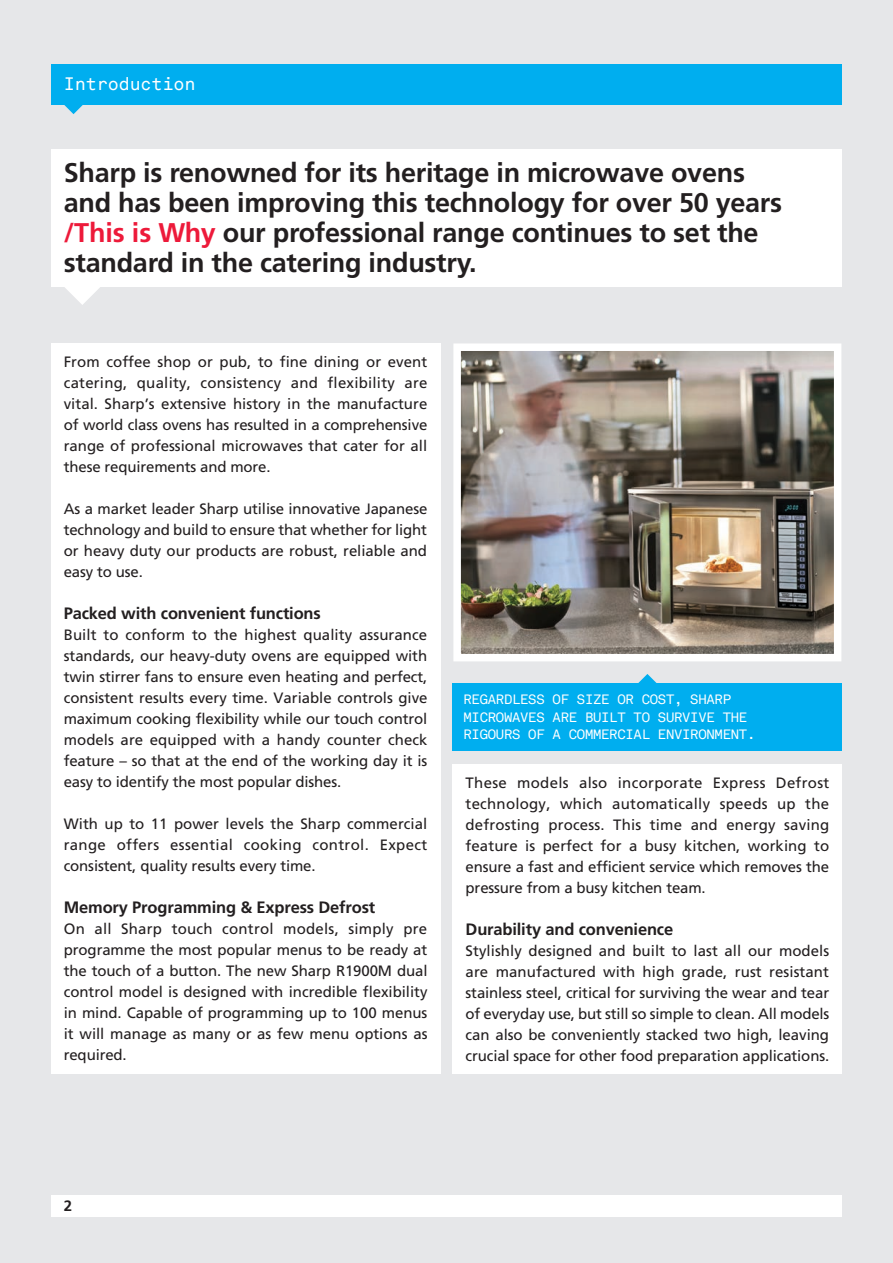
<style>
.page{position:relative;width:893px;height:1263px;background:#e6e7e9}
.page>*{position:absolute;margin:0;border:0;box-sizing:border-box;transform-origin:0 0}
.t1{font:700 27px/30px "Frutiger";letter-spacing:-.01em;color:#231f20}
.t2{font:18px "Akkurat Mono";letter-spacing:-.01em;color:#fff}
.t3{font:700 16.5px "Frutiger";letter-spacing:-.01em;color:#231f20}
.t4{font:15px/21px "Frutiger";letter-spacing:-.01em;color:#231f20;text-align:justify}
.t5{font:700 15px "Frutiger";color:#231f20}
.t6{font:13.5px/17.4px "Akkurat Mono";letter-spacing:-.02em;color:#fff}
.s1{color:#ed1a3a}
</style>
<div class="page">
<div style="left:51px;top:1195px;width:791px;height:21px;background:#fff"></div>
<div style="left:51px;top:149px;width:791px;height:138px;background:#fff"></div>
<svg style="left:65px;top:287px;width:35px;height:18px"></svg>
<div style="left:51px;top:64px;width:791px;height:40px;background:#00aeef"></div>
<svg style="left:51px;top:104px;width:45px;height:10px"></svg>
<div style="left:51px;top:343px;width:389px;height:730px;background:#fff"></div>
<svg style="left:625px;top:674px;width:45px;height:10px"></svg>
<div style="left:453px;top:684px;width:389px;height:67px;background:#00aeef"></div>
<div style="left:453px;top:764px;width:389px;height:310px;background:#fff"></div>
<img style="left:462px;top:352px;width:370px;height:300px">
<div style="left:453px;top:343px;width:388px;height:318px;border:8px solid #fff"></div>
<p class="t2" style="left:64px;top:73px;width:133px">Introduction</p>
<h1 class="t1" style="left:64px;top:158px;width:720px">Sharp is renowned for its heritage in microwave ovens and has been improving this technology for over 50 years <span class="s1">/This is Why</span> our professional range continues to set the standard in the catering industry.</h1>
<p class="t4" style="left:64px;top:352px;width:365px">From coffee shop or pub, to fine dining or event catering, quality, consistency and flexibility are vital. Sharp’s extensive history in the manufacture of world class ovens has resulted in a comprehensive range of professional microwaves that cater for all these requirements and more.</p>
<p class="t4" style="left:64px;top:499px;width:365px">As a market leader Sharp utilise innovative Japanese technology and build to ensure that whether for light or heavy duty our products are robust, reliable and easy to use.</p>
<p class="t3" style="left:64px;top:604px;width:259px">Packed with convenient functions</p>
<p class="t4" style="left:64px;top:625px;width:365px">Built to conform to the highest quality assurance standards, our heavy-duty ovens are equipped with twin stirrer fans to ensure even heating and perfect, consistent results every time. Variable controls give maximum cooking flexibility while our touch control models are equipped with a handy counter check feature – so that at the end of the working day it is easy to identify the most popular dishes.</p>
<p class="t4" style="left:64px;top:814px;width:365px">With up to 11 power levels the Sharp commercial range offers essential cooking control. Expect consistent, quality results every time.</p>
<p class="t3" style="left:64px;top:898px;width:313px">Memory Programming &amp; Express Defrost</p>
<p class="t4" style="left:64px;top:919px;width:365px">On all Sharp touch control models, simply pre programme the most popular menus to be ready at the touch of a button. The new Sharp R1900M dual control model is designed with incredible flexibility in mind. Capable of programming up to 100 menus it will manage as many or as few menu options as required.</p>
<p class="t6" style="left:463px;top:691px;width:293px">REGARDLESS OF SIZE OR COST, SHARP<br>MICROWAVES ARE BUILT TO SURVIVE THE<br>RIGOURS OF A COMMERCIAL ENVIRONMENT.</p>
<p class="t4" style="left:466px;top:772px;width:365px">These models also incorporate Express Defrost technology, which automatically speeds up the defrosting process. This time and energy saving feature is perfect for a busy kitchen, working to ensure a fast and efficient service which removes the pressure from a busy kitchen team.</p>
<p class="t3" style="left:466px;top:920px;width:209px">Durability and convenience</p>
<p class="t4" style="left:466px;top:940px;width:365px">Stylishly designed and built to last all our models are manufactured with high grade, rust resistant stainless steel, critical for surviving the wear and tear of everyday use, but still so simple to clean. All models can also be conveniently stacked two high, leaving crucial space for other food preparation applications.</p>
<p class="t5" style="left:64px;top:1197px;width:10px">2</p>
</div>
